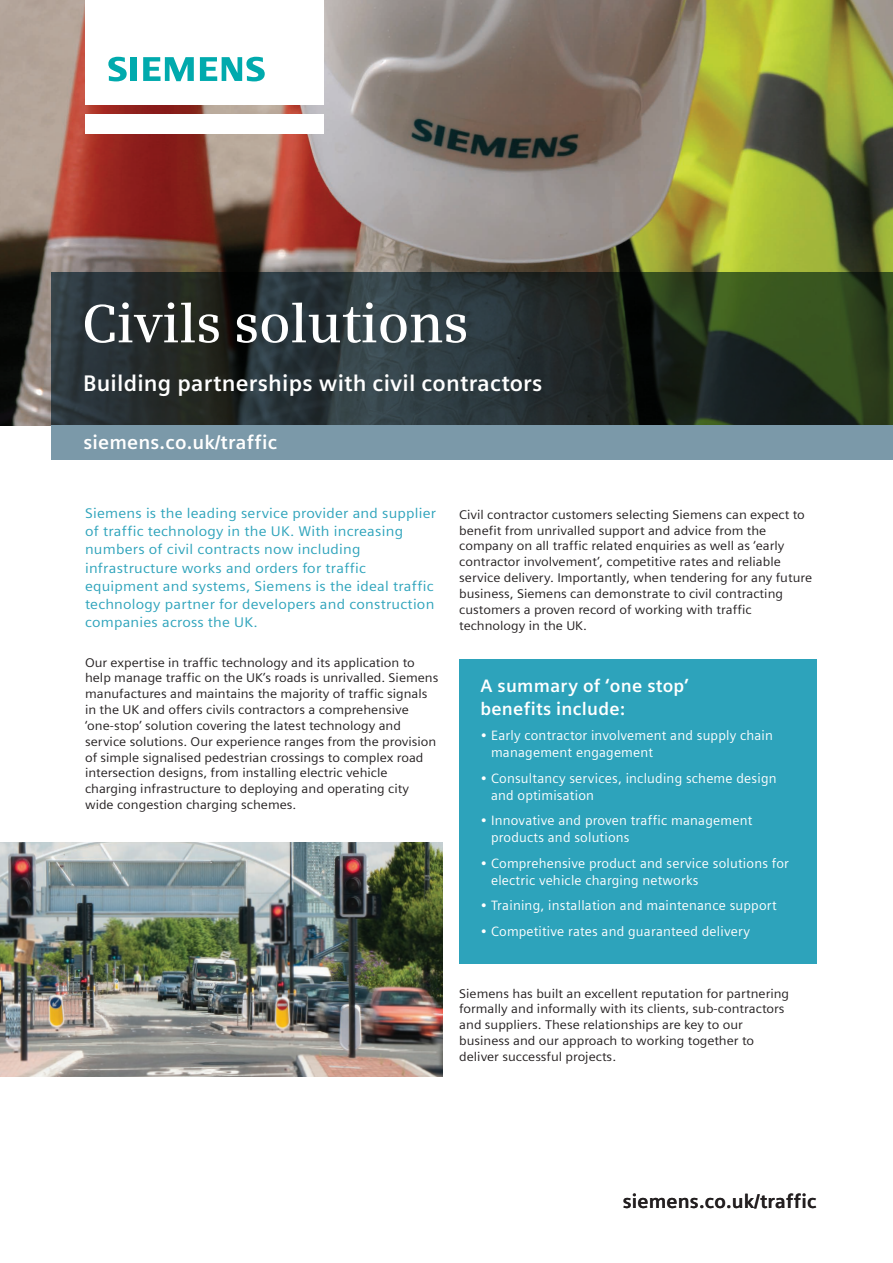
<style>
.page{position:relative;width:893px;height:1263px;background:#fff}
.page>*{position:absolute;margin:0;border:0;box-sizing:border-box;transform-origin:0 0}
._01__Headline__36pt{font:600 54px "Siemens Serif";letter-spacing:-.01em;color:#fff}
._01__Subline__15pt_6{font:700 22.5px "Siemens Sans";letter-spacing:.01em;color:#fff}
._03__URL_sector_clai{font:700 19.5px "Siemens Sans";letter-spacing:.01em;color:#231f20}
._02__URL_keyword__13{font:700 19.5px "Siemens Sans";letter-spacing:.01em;color:#fff}
._04__Copy___9pt_4mm{font:700 18px/22.5px "Siemens Sans";letter-spacing:.015em;color:#fff}
._04__Copy___9pt_4mm-2{font:13.95px/18.1px "Siemens Sans";letter-spacing:.015em;color:#2da3bb;scale:1.08 1}
._04__Copy___9pt_4mm-3{font:13.5px/17px "Siemens Sans";letter-spacing:.015em;color:#fff}
._04__Copy___9pt_4mm-4{font:12.6px/15.8px "Siemens Sans";color:#231f20;scale:1.08 1}
</style>
<div class="page">
<img style="left:0;top:0;width:893px;height:425px">
<div style="left:85px;top:114px;width:238px;height:19px;background:#fff"></div>
<div style="left:85px;top:0;width:238px;height:105px;background:#fff"></div>
<svg style="left:108px;top:57px;width:19px;height:24px"></svg>
<div style="left:130px;top:57px;width:7px;height:24px;background:#00aaad"></div>
<svg style="left:143px;top:57px;width:51px;height:24px"></svg>
<svg style="left:200px;top:57px;width:65px;height:24px"></svg>
<svg style="left:51px;top:272px;width:842px;height:153px;background:#26322b"></svg>
<div style="left:51px;top:425px;width:842px;height:34px;background:#7b99a9"></div>
<img style="left:0;top:843px;width:442px;height:233px">
<div style="left:459px;top:659px;width:357px;height:304px;background:#2da3bb"></div>
<p class="_01__Headline__36pt" style="left:82px;top:294px;width:389px">Civils solutions</p>
<p class="_01__Subline__15pt_6" style="left:83px;top:371px;width:461px">Building partnerships with civil contractors</p>
<p class="_02__URL_keyword__13" style="left:83px;top:431px;width:195px">siemens.co.uk/traffic</p>
<p class="_04__Copy___9pt_4mm-2" style="left:85px;top:504px;width:327px">Siemens is the leading service provider and supplier of traffic technology in the UK. With increasing numbers of civil contracts now including infrastructure works and orders for traffic equipment and systems, Siemens is the ideal traffic technology partner for developers and construction companies across the UK.</p>
<p class="_04__Copy___9pt_4mm-4" style="left:85px;top:654px;width:329px">Our expertise in traffic technology and its application to help manage traffic on the UK’s roads is unrivalled. Siemens manufactures and maintains the majority of traffic signals in the UK and offers civils contractors a comprehensive ‘one-stop’ solution covering the latest technology and service solutions. Our experience ranges from the provision of simple signalised pedestrian crossings to complex road intersection designs, from installing electric vehicle charging infrastructure to deploying and operating city wide congestion charging schemes.</p>
<p class="_04__Copy___9pt_4mm-4" style="left:459px;top:507px;width:328px">Civil contractor customers selecting Siemens can expect to benefit from unrivalled support and advice from the company on all traffic related enquiries as well as ‘early contractor involvement’, competitive rates and reliable service delivery. Importantly, when tendering for any future business, Siemens can demonstrate to civil contracting customers a proven record of working with traffic technology in the UK.</p>
<p class="_04__Copy___9pt_4mm" style="left:480px;top:675px;width:210px">A summary of ‘one stop’ benefits include:</p>
<p class="_04__Copy___9pt_4mm-3" style="left:491px;top:727px;width:283px;text-indent:-11px">• Early contractor involvement and supply chain management engagement</p>
<p class="_04__Copy___9pt_4mm-3" style="left:491px;top:769px;width:287px;text-indent:-11px">• Consultancy services, including scheme design and optimisation</p>
<p class="_04__Copy___9pt_4mm-3" style="left:491px;top:812px;width:263px;text-indent:-11px">• Innovative and proven traffic management products and solutions</p>
<p class="_04__Copy___9pt_4mm-3" style="left:491px;top:855px;width:299px;text-indent:-11px">• Comprehensive product and service solutions for electric vehicle charging networks</p>
<p class="_04__Copy___9pt_4mm-3" style="left:480px;top:897px;width:298px">• Training, installation and maintenance support</p>
<p class="_04__Copy___9pt_4mm-3" style="left:480px;top:923px;width:271px">• Competitive rates and guaranteed delivery</p>
<p class="_04__Copy___9pt_4mm-4" style="left:459px;top:985px;width:307px">Siemens has built an excellent reputation for partnering formally and informally with its clients, sub-contractors and suppliers. These relationships are key to our business and our approach to working together to deliver successful projects.</p>
<p class="_03__URL_sector_clai" style="left:623px;top:1190px;width:195px">siemens.co.uk/traffic</p>
</div>
